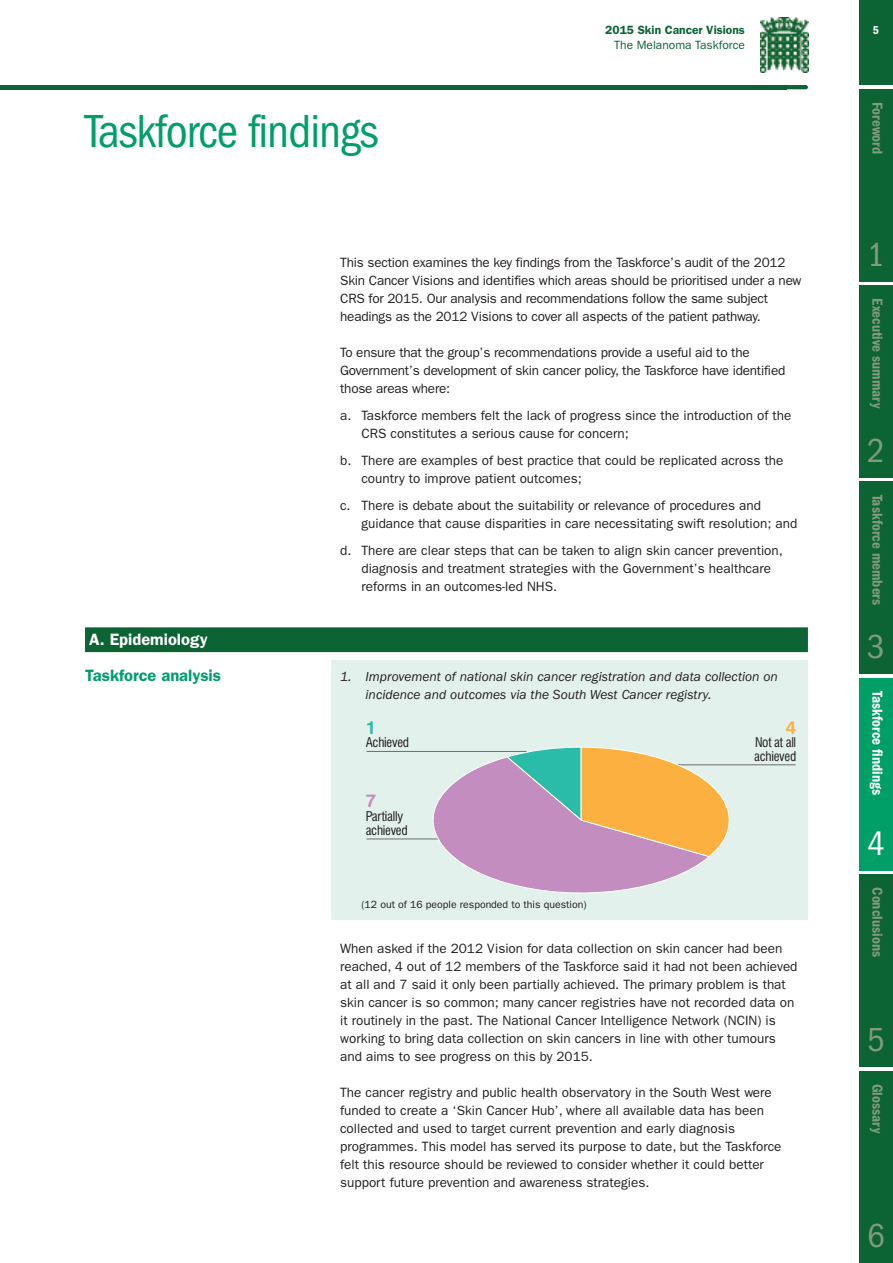
<style>
.page{position:relative;width:893px;height:1263px;background:#fff}
.page>*{position:absolute;margin:0;border:0;box-sizing:border-box;transform-origin:0 0}
.t1{font:condensed 48px "Franklin Gothic";letter-spacing:-.02em;color:#009f68}
.t2{font:condensed 34.5px "Franklin Gothic";color:#809b7e}
.t3{font:condensed 34.5px "Franklin Gothic";color:#fff}
.t4{font:18.3px "Swiss 721 BT Bold Rounded";color:#fbb03f}
.t5{font:18.3px "Swiss 721 BT Bold Rounded";color:#2abca8}
.t6{font:18.3px "Swiss 721 BT Bold Rounded";color:#c38dbf}
.t7{font:600 16.5px "Franklin Gothic";color:#009f68}
.t8{font:600 16.5px "Franklin Gothic";color:#fff}
.t9{font:600 condensed 15px "Franklin Gothic";color:#809b7e}
.t10{font:600 condensed 15px "Franklin Gothic";color:#fff}
.t11{font:13.5px/18px "Franklin Gothic";color:#231f20}
.t12{font:italic 13.5px/18px "Franklin Gothic";color:#231f20}
.t13{font:condensed 13.05px/13.6px "Swiss 721 BT";letter-spacing:-.02em;color:#231f20}
.t14{font:600 12px "Franklin Gothic";color:#0c6333}
.t15{font:12px "Franklin Gothic";color:#0c6333}
.t16{font:600 condensed 12px "Franklin Gothic";color:#fff}
.t17{font:10.5px "Franklin Gothic";color:#231f20}
</style>
<div class="page">
<div style="left:332px;top:660px;width:476px;height:259px;background:#e2f1eb"></div>
<hr style="left:367px;top:751px;width:160px;height:1px;background:#6c6d70">
<hr style="left:367px;top:839px;width:160px;height:1px;background:#6c6d70">
<hr style="left:632px;top:764px;width:164px;height:1px;background:#6c6d70">
<svg style="left:412px;top:746px;width:318px;height:147px"></svg>
<hr style="left:0;top:85px;width:787px;height:4px;background:#0c6333">
<hr style="left:765px;top:85px;width:43px;height:4px;background:#0c6333;border-radius:2px">
<div style="left:85px;top:627px;width:723px;height:25px;background:#0c6333"></div>
<div style="left:859px;top:0;width:34px;height:85px;background:#0c6333"></div>
<img style="left:761px;top:17px;width:47px;height:56px">
<div style="left:859px;top:89px;width:34px;height:192px;background:#0c6333"></div>
<div style="left:859px;top:286px;width:34px;height:192px;background:#0c6333"></div>
<div style="left:859px;top:482px;width:34px;height:192px;background:#0c6333"></div>
<div style="left:859px;top:678px;width:34px;height:192px;background:#009f68"></div>
<div style="left:859px;top:874px;width:34px;height:193px;background:#0c6333"></div>
<div style="left:859px;top:1071px;width:34px;height:192px;background:#0c6333"></div>
<h1 class="t1" style="left:85px;top:115px;width:295px">Taskforce findings</h1>
<p class="t14" style="left:605px;top:26px;width:141px">2015 Skin Cancer Visions</p>
<p class="t16" style="left:873px;top:26px;width:8px">5</p>
<p class="t15" style="left:614px;top:41px;width:132px">The Melanoma Taskforce</p>
<p class="t9" style="left:882px;top:102px;width:72px;rotate:90deg">Introduction</p>
<p class="t9" style="left:882px;top:102px;width:54px;rotate:90deg">Foreword</p>
<p class="t11" style="left:340px;top:254px;width:463px">This section examines the key findings from the Taskforce’s audit of the 2012<br>Skin Cancer Visions and identifies which areas should be prioritised under a new CRS for 2015. Our analysis and recommendations follow the same subject headings as the 2012 Visions to cover all aspects of the patient pathway.</p>
<p class="t11" style="left:340px;top:344px;width:447px">To ensure that the group’s recommendations provide a useful aid to the<br>Government’s development of skin cancer policy, the Taskforce have identified those areas where:</p>
<p class="t11" style="left:361px;top:407px;width:431px;text-indent:-21px">a. Taskforce members felt the lack of progress since the introduction of the<br>CRS constitutes a serious cause for concern;</p>
<p class="t11" style="left:361px;top:452px;width:424px;text-indent:-21px">b. There are examples of best practice that could be replicated across the country to improve patient outcomes;</p>
<p class="t11" style="left:361px;top:497px;width:437px;text-indent:-21px">c. There is debate about the suitability or relevance of procedures and guidance that cause disparities in care necessitating swift resolution; and</p>
<p class="t11" style="left:361px;top:542px;width:423px;text-indent:-21px">d. There are clear steps that can be taken to align skin cancer prevention, diagnosis and treatment strategies with the Government’s healthcare reforms in an outcomes-led NHS.</p>
<p class="t8" style="left:89px;top:633px;width:120px">A. Epidemiology</p>
<p class="t7" style="left:85px;top:669px;width:138px">Taskforce analysis</p>
<p class="t12" style="left:366px;top:668px;width:414px;text-indent:-25px">1. Improvement of national skin cancer registration and data collection on incidence and outcomes via the South West Cancer registry.</p>
<h3 class="t5" style="left:366px;top:720px;width:12px">1</h3>
<p class="t13" style="left:366px;top:737px;width:45px">Achieved</p>
<h3 class="t6" style="left:366px;top:794px;width:12px">7</h3>
<p class="t13" style="left:366px;top:811px;width:43px">Partially achieved</p>
<h3 class="t4" style="left:786px;top:720px;width:12px">4</h3>
<p class="t13" style="left:754px;top:737px;width:43px">Not at all achieved</p>
<p class="t17" style="left:361px;top:901px;width:227px">(12 out of 16 people responded to this question)</p>
<p class="t11" style="left:340px;top:940px;width:459px">When asked if the 2012 Vision for data collection on skin cancer had been reached, 4 out of 12 members of the Taskforce said it had not been achieved at all and 7 said it only been partially achieved. The primary problem is that skin cancer is so common; many cancer registries have not recorded data on it routinely in the past. The National Cancer Intelligence Network (NCIN) is working to bring data collection on skin cancers in line with other tumours and aims to see progress on this by 2015.</p>
<p class="t11" style="left:340px;top:1084px;width:443px">The cancer registry and public health observatory in the South West were funded to create a ‘Skin Cancer Hub’, where all available data has been collected and used to target current prevention and early diagnosis programmes. This model has served its purpose to date, but the Taskforce felt this resource should be reviewed to consider whether it could better support future prevention and awareness strategies.</p>
<h2 class="t2" style="left:867px;top:243px;width:19px">1</h2>
<p class="t9" style="left:882px;top:298px;width:111px;rotate:90deg">Executive summary</p>
<h2 class="t2" style="left:867px;top:439px;width:19px">2</h2>
<p class="t9" style="left:882px;top:495px;width:112px;rotate:90deg">Taskforce members</p>
<h2 class="t2" style="left:867px;top:635px;width:19px">3</h2>
<p class="t10" style="left:882px;top:691px;width:105px;rotate:90deg">Taskforce findings</p>
<h2 class="t3" style="left:867px;top:832px;width:19px">4</h2>
<p class="t9" style="left:882px;top:887px;width:71px;rotate:90deg">Conclusions</p>
<h2 class="t2" style="left:867px;top:1028px;width:19px">5</h2>
<p class="t9" style="left:882px;top:1084px;width:51px;rotate:90deg">Glossary</p>
<h2 class="t2" style="left:867px;top:1224px;width:19px">6</h2>
</div>
